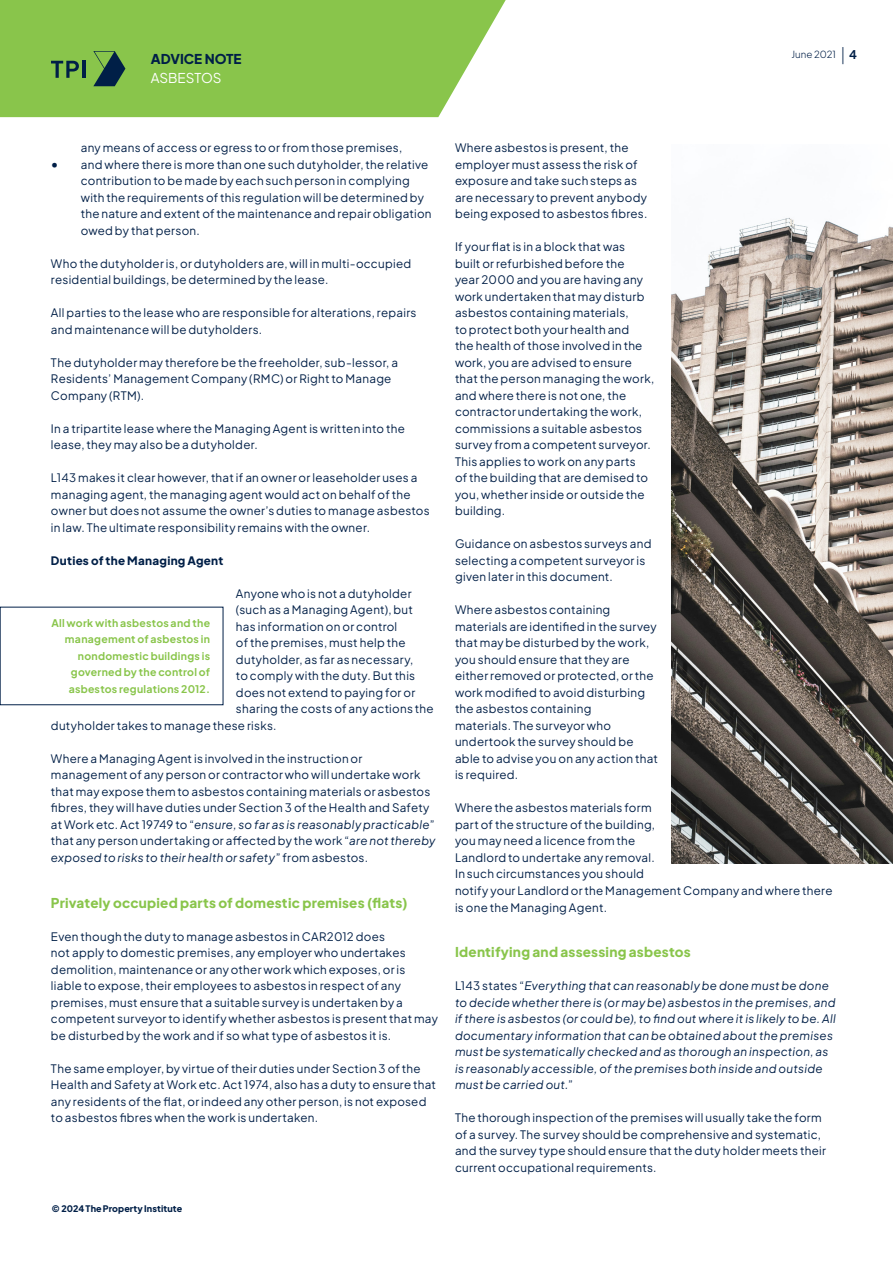
<style>
.page{position:relative;width:893px;height:1263px;background:#fff}
.page>*{position:absolute;margin:0;border:0;box-sizing:border-box;transform-origin:0 0}
.Heading_2{font:800 13.5px "Plus Jakarta Sans";letter-spacing:.015em;color:#89c54b}
.t1{font:800 13.5px "Plus Jakarta Sans";color:#001f47}
.t2{font:13.5px "Plus Jakarta Sans";color:#fff}
.Paragraph___Regular{font:11.7px/16.5px "Plus Jakarta Sans";letter-spacing:.025em;color:#001f47}
.Paragraph___Regular-2{font:italic 11.7px/16.5px "Plus Jakarta Sans";letter-spacing:.025em;color:#001f47}
.Bullet___closed{font:11.7px/16.5px "Plus Jakarta Sans";letter-spacing:.025em;color:#001f47}
.Heading_3{font:800 11.7px "Plus Jakarta Sans";letter-spacing:.025em;color:#001f47}
.Pullout_boxes{font:700 10.5px/16.5px "Plus Jakarta Sans";letter-spacing:.025em;color:#89c54b;text-align:right}
.t3{font:300 9.75px "Plus Jakarta Sans";color:#001f47}
.t4{font:800 9px "Plus Jakarta Sans";letter-spacing:.01em;color:#001f47}
.s1{font-weight:200;font-size:16.5px}
.s2{font-weight:700;font-size:12px}
.s3{font-size:14.25px}
.s4{font-style:italic}
.s5{font-style:normal}
</style>
<div class="page">
<svg style="left:0;top:0;width:506px;height:117px;background:#90c857"></svg>
<svg style="left:51px;top:61px;width:28px;height:17px"></svg>
<hr style="left:83px;top:61px;width:3px;height:17px;background:#001f47">
<svg style="left:93px;top:51px;width:32px;height:35px"></svg>
<img style="left:671px;top:217px;width:222px;height:646px">
<p class="t1" style="left:151px;top:47px;width:92px">ADVICE NOTE</p>
<p class="t2" style="left:151px;top:67px;width:72px">ASBESTOS</p>
<p class="t3" style="left:791px;top:47px;width:67px">June 2021 <span class="s1">|</span> <span class="s2">4</span></p>
<p class="Bullet___closed" style="left:81px;top:139px;width:323px">any means of access or egress to or from those premises,</p>
<p class="Bullet___closed" style="left:81px;top:155px;width:352px;text-indent:-30px"><span class="s3">•</span> and where there is more than one such dutyholder, the relative contribution to be made by each such person in complying with the requirements of this regulation will be determined by the nature and extent of the maintenance and repair obligation owed by that person.</p>
<p class="Paragraph___Regular" style="left:51px;top:254px;width:362px">Who the dutyholder is, or dutyholders are, will in multi-occupied residential buildings, be determined by the lease.</p>
<p class="Paragraph___Regular" style="left:51px;top:304px;width:367px">All parties to the lease who are responsible for alterations, repairs and maintenance will be dutyholders.</p>
<p class="Paragraph___Regular" style="left:51px;top:353px;width:349px">The dutyholder may therefore be the freeholder, sub-lessor, a<br>Residents’ Management Company (RMC) or Right to Manage<br>Company (RTM).</p>
<p class="Paragraph___Regular" style="left:51px;top:419px;width:355px">In a tripartite lease where the Managing Agent is written into the lease, they may also be a dutyholder.</p>
<p class="Paragraph___Regular" style="left:51px;top:469px;width:380px">L143 makes it clear however, that if an owner or leaseholder uses a managing agent, the managing agent would act on behalf of the owner but does not assume the owner’s duties to manage asbestos in law. The ultimate responsibility remains with the owner.</p>
<p class="Heading_3" style="left:51px;top:550px;width:174px">Duties of the Managing Agent</p>
<p class="Paragraph___Regular" style="left:236px;top:584px;width:177px">Anyone who is not a dutyholder</p>
<p class="Paragraph___Regular" style="left:236px;top:601px;width:178px">(such as a Managing Agent), but</p>
<p class="Paragraph___Regular" style="left:236px;top:617px;width:163px">has information on or control</p>
<p class="Paragraph___Regular" style="left:236px;top:634px;width:171px">of the premises, must help the</p>
<p class="Paragraph___Regular" style="left:236px;top:650px;width:179px">dutyholder, as far as necessary,</p>
<p class="Paragraph___Regular" style="left:236px;top:667px;width:181px">to comply with the duty. But this</p>
<p class="Paragraph___Regular" style="left:236px;top:683px;width:181px">does not extend to paying for or</p>
<p class="Paragraph___Regular" style="left:236px;top:700px;width:199px">sharing the costs of any actions the</p>
<p class="Paragraph___Regular" style="left:51px;top:716px;width:227px">dutyholder takes to manage these risks.</p>
<p class="Paragraph___Regular" style="left:51px;top:749px;width:386px">Where a Managing Agent is involved in the instruction or management of any person or contractor who will undertake work that may expose them to asbestos containing materials or asbestos fibres, they will have duties under Section 3 of the Health and Safety at Work etc. Act 19749 to “<span class="s4">ensure, so far as is reasonably practicable</span>” that any person undertaking or affected by the work “<span class="s4">are not thereby exposed to risks to their health or safety</span>” from asbestos.</p>
<p class="Heading_2" style="left:51px;top:890px;width:358px">Privately occupied parts of domestic premises (flats)</p>
<p class="Paragraph___Regular" style="left:51px;top:927px;width:388px">Even though the duty to manage asbestos in CAR2012 does<br>not apply to domestic premises, any employer who undertakes demolition, maintenance or any other work which exposes, or is liable to expose, their employees to asbestos in respect of any premises, must ensure that a suitable survey is undertaken by a competent surveyor to identify whether asbestos is present that may be disturbed by the work and if so what type of asbestos it is.</p>
<p class="Paragraph___Regular" style="left:51px;top:1059px;width:387px">The same employer, by virtue of their duties under Section 3 of the Health and Safety at Work etc. Act 1974, also has a duty to ensure that any residents of the flat, or indeed any other person, is not exposed to asbestos fibres when the work is undertaken.</p>
<p class="Pullout_boxes" style="left:51px;top:613px;width:160px">All work with asbestos and the management of asbestos in nondomestic buildings is governed by the control of asbestos regulations 2012.</p>
<p class="t4" style="left:52px;top:1200px;width:132px">© 2024 The Property Institute</p>
<p class="Paragraph___Regular" style="left:455px;top:139px;width:194px">Where asbestos is present, the employer must assess the risk of exposure and take such steps as are necessary to prevent anybody being exposed to asbestos fibres.</p>
<p class="Paragraph___Regular" style="left:455px;top:238px;width:201px">If your flat is in a block that was<br>built or refurbished before the<br>year 2000 and you are having any work undertaken that may disturb asbestos containing materials,<br>to protect both your health and<br>the health of those involved in the work, you are advised to ensure that the person managing the work, and where there is not one, the contractor undertaking the work, commissions a suitable asbestos survey from a competent surveyor.<br>This applies to work on any parts<br>of the building that are demised to you, whether inside or outside the building.</p>
<p class="Paragraph___Regular" style="left:455px;top:535px;width:198px">Guidance on asbestos surveys and selecting a competent surveyor is given later in this document.</p>
<p class="Paragraph___Regular" style="left:455px;top:601px;width:203px">Where asbestos containing materials are identified in the survey that may be disturbed by the work, you should ensure that they are either removed or protected, or the work modified to avoid disturbing the asbestos containing</p>
<p class="Paragraph___Regular" style="left:455px;top:716px;width:205px">materials. The surveyor who undertook the survey should be able to advise you on any action that is required.</p>
<p class="Paragraph___Regular" style="left:455px;top:799px;width:379px">Where the asbestos materials form<br>part of the structure of the building,<br>you may need a licence from the<br>Landlord to undertake any removal.<br>In such circumstances you should<br>notify your Landlord or the Management Company and where there is one the Managing Agent.</p>
<p class="Heading_2" style="left:455px;top:940px;width:237px">Identifying and assessing asbestos</p>
<p class="Paragraph___Regular-2" style="left:455px;top:976px;width:382px"><span class="s5">L143 states “</span>Everything that can reasonably be done must be done to decide whether there is (or may be) asbestos in the premises, and if there is asbestos (or could be), to find out where it is likely to be. All documentary information that can be obtained about the premises must be systematically checked and as thorough an inspection, as is reasonably accessible, of the premises both inside and outside must be carried out.<span class="s5">”</span></p>
<p class="Paragraph___Regular" style="left:455px;top:1108px;width:373px">The thorough inspection of the premises will usually take the form of a survey. The survey should be comprehensive and systematic, and the survey type should ensure that the duty holder meets their current occupational requirements.</p>
</div>
